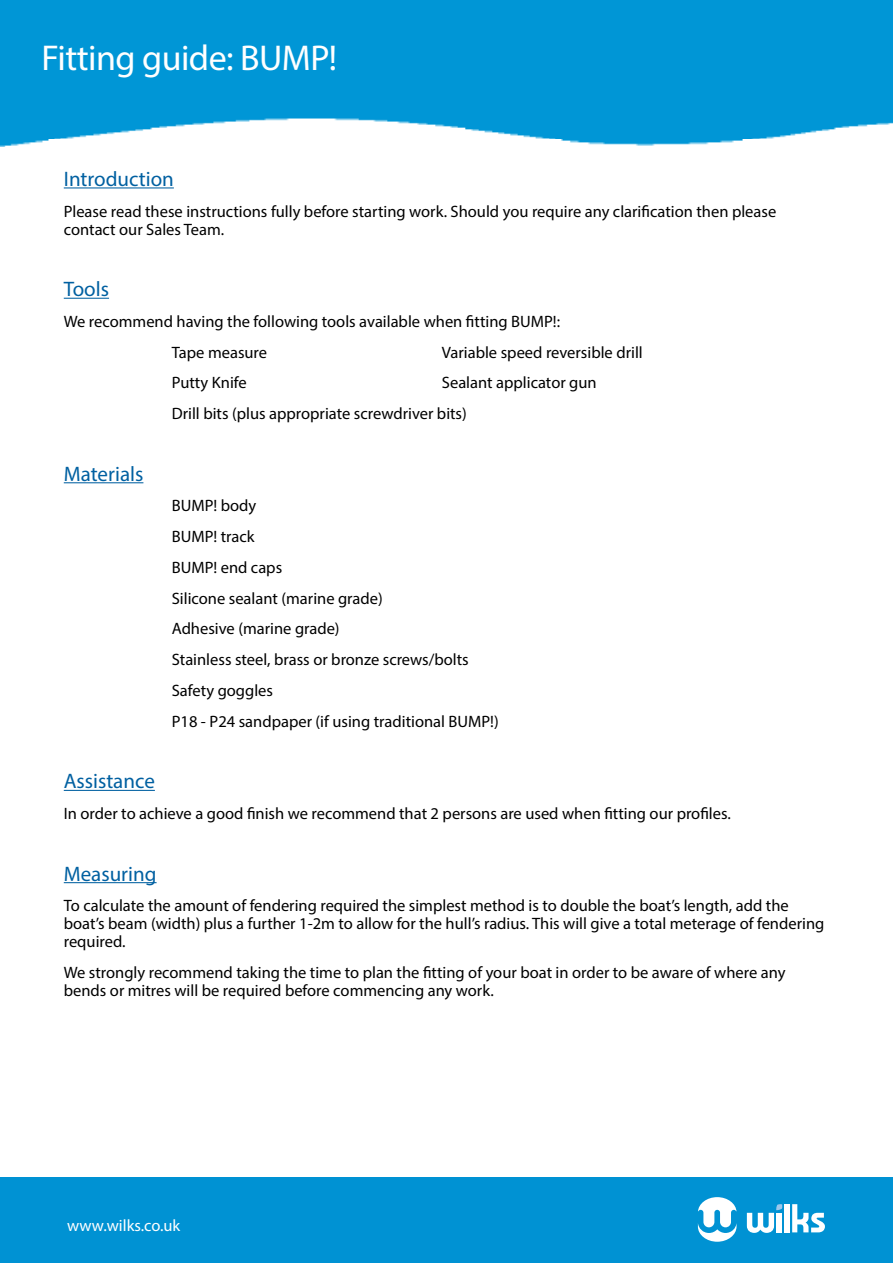
<style>
.page{position:relative;width:893px;height:1263px;background:#fff}
.page>*{position:absolute;margin:0;border:0;box-sizing:border-box;transform-origin:0 0}
.t1{font:36px "Myriad Pro";letter-spacing:-.015em;color:#fff}
.t2{font:21px "Myriad Pro";color:#0060a1}
.t3{font:16.5px/30.8px "Myriad Pro";color:#000}
.t4{font:16.5px "Myriad Pro";color:#fff}
</style>
<div class="page">
<hr style="left:64px;top:187px;width:110px;height:1px;background:#0060a1">
<hr style="left:64px;top:298px;width:45px;height:1px;background:#0060a1">
<hr style="left:64px;top:482px;width:79px;height:1px;background:#0060a1">
<hr style="left:64px;top:790px;width:91px;height:1px;background:#0060a1">
<hr style="left:64px;top:882px;width:93px;height:1px;background:#0060a1">
<div style="left:0;top:1178px;width:893px;height:85px;background:#0092d3"></div>
<img style="left:0;top:0;width:893px;height:146px">
<svg style="left:698px;top:1197px;width:38px;height:45px"></svg>
<div style="left:784px;top:1204px;width:6px;height:28px;background:#fff"></div>
<svg style="left:792px;top:1204px;width:33px;height:28px"></svg>
<svg style="left:747px;top:1204px;width:36px;height:29px"></svg>
<h1 class="t1" style="left:41px;top:35px;width:297px">Fitting guide: BUMP!</h1>
<p class="t2" style="left:64px;top:166px;width:112px">Introduction</p>
<p class="t3" style="left:64px;top:202px;width:714px;line-height:18px">Please read these instructions fully before starting work. Should you require any clarification then please contact our Sales Team.</p>
<p class="t2" style="left:64px;top:276px;width:47px">Tools</p>
<p class="t3" style="left:172px;top:306px;width:390px;text-indent:-108px">We recommend having the following tools available when fitting BUMP!:<br>Tape measure</p>
<p class="t3" style="left:442px;top:336px;width:202px">Variable speed reversible drill</p>
<p class="t2" style="left:64px;top:461px;width:81px">Materials</p>
<p class="t3" style="left:172px;top:367px;width:76px">Putty Knife</p>
<p class="t3" style="left:172px;top:367px;width:426px;text-indent:270px">Sealant applicator gun<br>Drill bits (plus appropriate screwdriver bits)</p>
<p class="t3" style="left:172px;top:490px;width:328px">BUMP! body<br>BUMP! track<br>BUMP! end caps<br>Silicone sealant (marine grade)<br>Adhesive (marine grade)<br>Stainless steel, brass or bronze screws/bolts<br>Safety goggles<br>P18 - P24 sandpaper (if using traditional BUMP!)</p>
<p class="t2" style="left:64px;top:768px;width:93px">Assistance</p>
<p class="t3" style="left:64px;top:798px;width:669px">In order to achieve a good finish we recommend that 2 persons are used when fitting our profiles.</p>
<p class="t2" style="left:64px;top:860px;width:94px">Measuring</p>
<p class="t3" style="left:64px;top:896px;width:762px;line-height:18px">To calculate the amount of fendering required the simplest method is to double the boat’s length, add the boat’s beam (width) plus a further 1-2m to allow for the hull’s radius. This will give a total meterage of fendering required.</p>
<p class="t3" style="left:64px;top:963px;width:723px;line-height:18px">We strongly recommend taking the time to plan the fitting of your boat in order to be aware of where any bends or mitres will be required before commencing any work.</p>
<p class="t4" style="left:67px;top:1215px;width:115px">www.wilks.co.uk</p>
</div>
